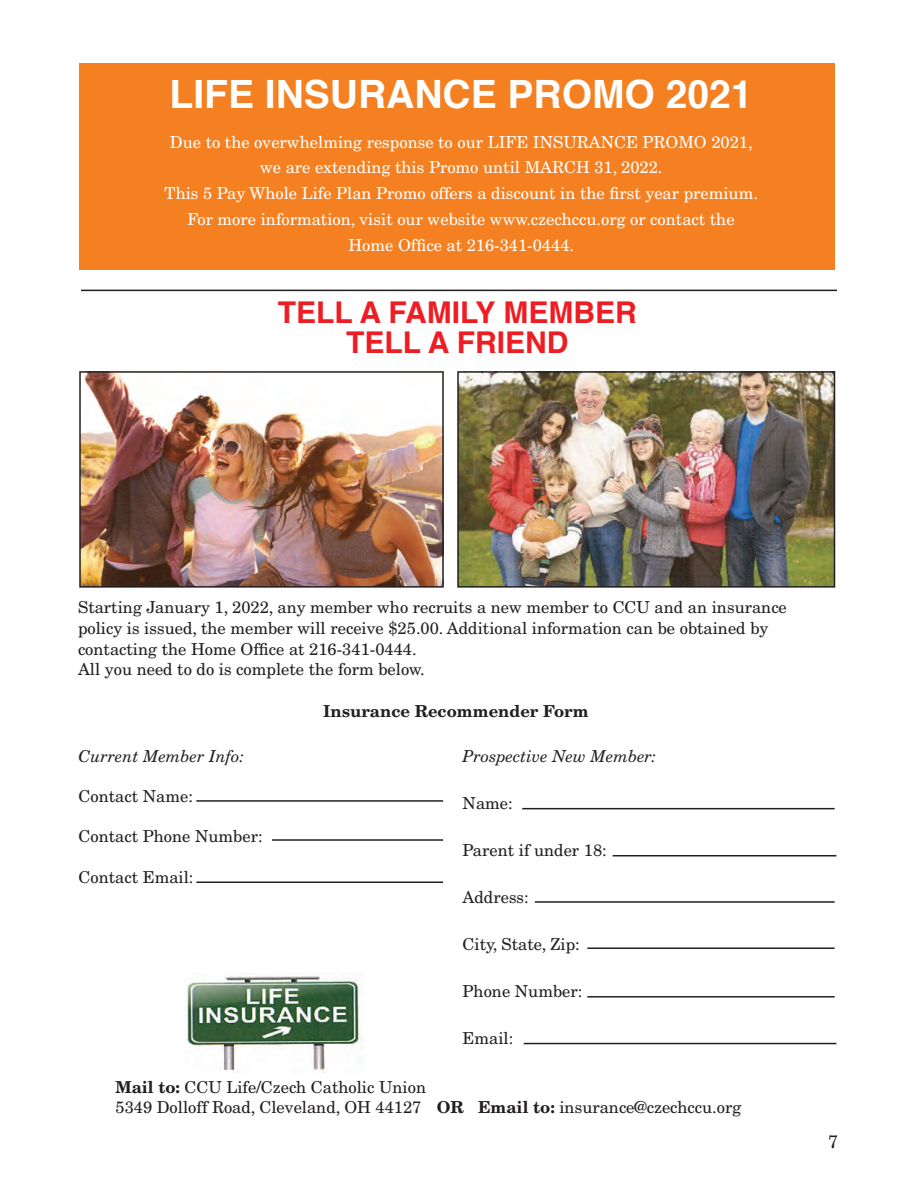
<style>
.page{position:relative;width:918px;height:1188px;background:#fff}
.page>*{position:absolute;margin:0;border:0;box-sizing:border-box;transform-origin:0 0}
.t1{font:700 39px "Helvetica";color:#fff}
.t2{font:700 30px/30px "Helvetica";color:#ee1d23;text-align:center}
.t3{font:18px "New Century Schlbk";color:#231f20}
.t4{font:16.5px/20.7px "New Century Schlbk";color:#231f20}
.t5{font:16.5px/26px "New Century Schlbk";color:#fff;text-align:center}
.t6{font:italic 16.5px "New Century Schlbk";color:#231f20}
.t7{font:700 16.5px "New Century Schlbk";color:#231f20}
.s1{font-weight:700}
</style>
<div class="page">
<div style="left:79px;top:63px;width:756px;height:207px;background:#f58021"></div>
<img style="left:460px;top:374px;width:372px;height:211px">
<div style="left:457px;top:371px;width:378px;height:217px;border:2px solid #231f20"></div>
<img style="left:82px;top:374px;width:359px;height:211px">
<div style="left:79px;top:371px;width:365px;height:217px;border:2px solid #231f20"></div>
<img style="left:186px;top:974px;width:178px;height:97px">
<hr style="left:196px;top:800px;width:247px;height:2px;background:#231f20">
<hr style="left:522px;top:808px;width:313px;height:1px;background:#231f20">
<hr style="left:613px;top:855px;width:223px;height:1px;background:#231f20">
<hr style="left:587px;top:947px;width:248px;height:2px;background:#231f20">
<hr style="left:587px;top:996px;width:248px;height:2px;background:#231f20">
<hr style="left:524px;top:1043px;width:312px;height:1px;background:#231f20">
<hr style="left:535px;top:901px;width:300px;height:2px;background:#231f20">
<hr style="left:272px;top:839px;width:171px;height:2px;background:#231f20">
<hr style="left:196px;top:882px;width:247px;height:1px;background:#231f20">
<hr style="left:81px;top:290px;width:756px;height:1px;background:#231f20">
<h1 class="t1" style="left:170px;top:62px;width:584px">LIFE INSURANCE PROMO 2021</h1>
<p class="t5" style="left:165px;top:129px;width:595px">Due to the overwhelming response to our LIFE INSURANCE PROMO 2021, we are extending this Promo until MARCH 31, 2022.<br>This 5 Pay Whole Life Plan Promo offers a discount in the first year premium.<br>For more information, visit our website www.czechccu.org or contact the Home Office at 216-341-0444.</p>
<h2 class="t2" style="left:278px;top:298px;width:360px">TELL A FAMILY MEMBER<br>TELL A FRIEND</h2>
<p class="t4" style="left:78px;top:597px;width:710px">Starting January 1, 2022, any member who recruits a new member to CCU and an insurance policy is issued, the member will receive $25.00. Additional information can be obtained by contacting the Home Office at 216-341-0444.<br>All you need to do is complete the form below.</p>
<p class="t7" style="left:323px;top:700px;width:267px">Insurance Recommender Form</p>
<p class="t6" style="left:79px;top:746px;width:167px">Current Member Info:</p>
<p class="t4" style="left:79px;top:786px;width:116px">Contact Name:</p>
<p class="t4" style="left:79px;top:826px;width:185px">Contact Phone Number:</p>
<p class="t4" style="left:79px;top:866px;width:116px">Contact Email:</p>
<p class="t6" style="left:463px;top:746px;width:195px">Prospective New Member:</p>
<p class="t4" style="left:463px;top:793px;width:52px">Name:</p>
<p class="t4" style="left:463px;top:840px;width:146px">Parent if under 18:</p>
<p class="t4" style="left:463px;top:887px;width:68px">Address:</p>
<p class="t4" style="left:463px;top:934px;width:119px">City, State, Zip:</p>
<p class="t4" style="left:463px;top:981px;width:121px">Phone Number:</p>
<p class="t4" style="left:463px;top:1028px;width:52px">Email:</p>
<p class="t4" style="left:116px;top:1078px;width:627px;line-height:19.8px"><span class="s1">Mail to:</span> CCU Life/Czech Catholic Union<br>5349 Dolloff Road, Cleveland, OH 44127 <span class="s1">OR Email to:</span> insurance@czechccu.org</p>
<p class="t3" style="left:828px;top:1131px;width:12px">7</p>
</div>
